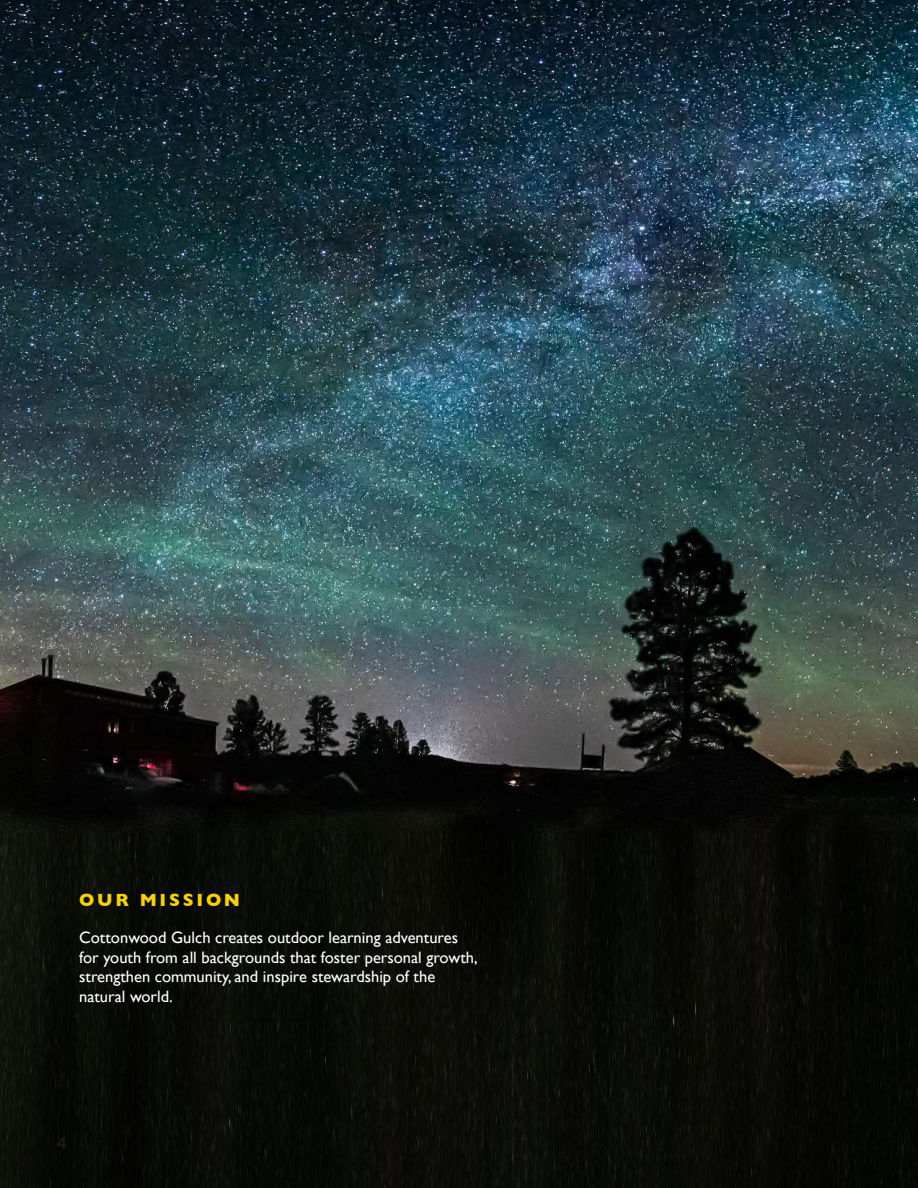
<style>
.page{position:relative;width:918px;height:1188px;background:#fff}
.page>*{position:absolute;margin:0;border:0;box-sizing:border-box;transform-origin:0 0}
.t1{font:700 18px "Gill Sans";letter-spacing:.15em;color:#f6d10b}
.t2{font:18px "Myriad Pro";color:#221f1f}
.t3{font:16.5px/19.5px "Gill Sans";color:#fff}
</style>
<div class="page">
<img style="left:0;top:0;width:918px;height:1188px">
<p class="t1" style="left:79px;top:893px;width:162px">OUR MISSION</p>
<p class="t3" style="left:79px;top:930px;width:400px">Cottonwood Gulch creates outdoor learning adventures for youth from all backgrounds that foster personal growth, strengthen community, and inspire stewardship of the natural world.</p>
<p class="t2" style="left:58px;top:1132px;width:11px">4</p>
</div>
